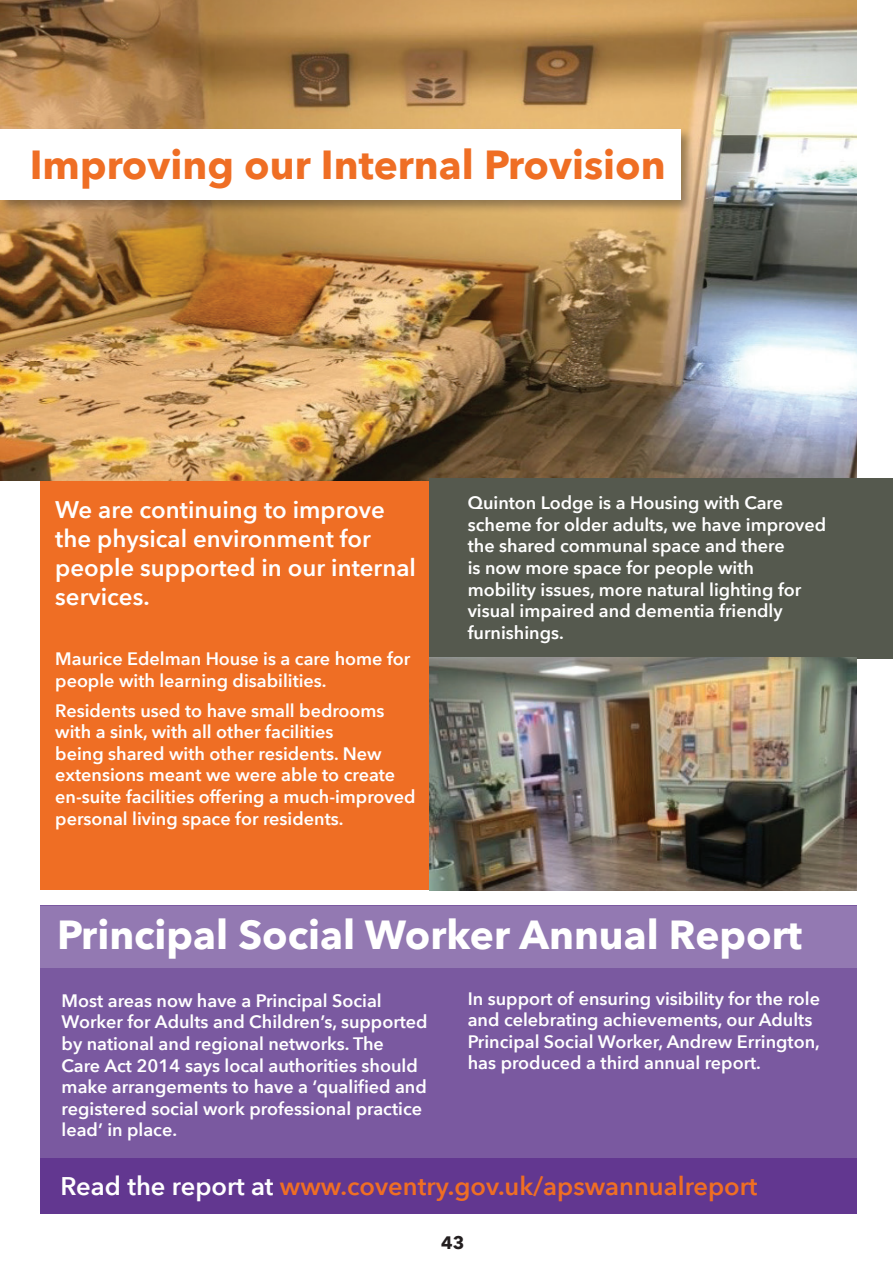
<style>
.page{position:relative;width:893px;height:1263px;background:#fff}
.page>*{position:absolute;margin:0;border:0;box-sizing:border-box;transform-origin:0 0}
.t1{font:700 40.5px "Avenir Next";color:#fff}
.t2{font:700 40.5px "Avenir Next";color:#ef6e24}
.t3{font:600 25.5px "Avenir Next";color:#ef6e24}
.t4{font:600 24px/28.8px "Avenir Next";color:#fff}
.t5{font:600 18px/21.6px "Avenir Next";color:#fff}
.t6{font:700 18px "Avenir Next";color:#231f20}
.s1{color:#fff}
</style>
<div class="page">
<div style="left:40px;top:480px;width:389px;height:410px;background:#ef6e24"></div>
<img style="left:0;top:0;width:857px;height:480px">
<div style="left:0;top:127px;width:694px;height:87px;background:#231f20;opacity:.4"></div>
<div style="left:0;top:130px;width:680px;height:70px;background:#fff"></div>
<div style="left:429px;top:478px;width:464px;height:181px;background:#55594e"></div>
<img style="left:429px;top:657px;width:428px;height:234px">
<div style="left:40px;top:906px;width:817px;height:308px;background:#7a59a0"></div>
<div style="left:40px;top:906px;width:817px;height:61px;background:#9379b2"></div>
<div style="left:40px;top:1159px;width:817px;height:55px;background:#623790"></div>
<h1 class="t2" style="left:30px;top:129px;width:637px">Improving our Internal Provision</h1>
<h3 class="t4" style="left:55px;top:495px;width:362px">We are continuing to improve the physical environment for people supported in our internal services.</h3>
<p class="t5" style="left:55px;top:647px;width:357px">Maurice Edelman House is a care home for people with learning disabilities.</p>
<p class="t5" style="left:55px;top:699px;width:362px">Residents used to have small bedrooms with a sink, with all other facilities<br>being shared with other residents. New extensions meant we were able to create en-suite facilities offering a much-improved personal living space for residents.</p>
<p class="t5" style="left:468px;top:492px;width:360px">Quinton Lodge is a Housing with Care scheme for older adults, we have improved the shared communal space and there<br>is now more space for people with mobility issues, more natural lighting for visual impaired and dementia friendly furnishings.</p>
<h1 class="t1" style="left:57px;top:900px;width:747px">Principal Social Worker Annual Report</h1>
<p class="t5" style="left:62px;top:989px;width:367px">Most areas now have a Principal Social Worker for Adults and Children’s, supported by national and regional networks. The<br>Care Act 2014 says local authorities should make arrangements to have a ‘qualified and registered social work professional practice lead’ in place.</p>
<p class="t5" style="left:468px;top:987px;width:354px">In support of ensuring visibility for the role and celebrating achievements, our Adults Principal Social Worker, Andrew Errington, has produced a third annual report.</p>
<h2 class="t3" style="left:61px;top:1164px;width:698px"><span class="s1">Read the report at</span> www.coventry.gov.uk/apswannualreport</h2>
<p class="t6" style="left:441px;top:1227px;width:25px">43</p>
</div>
